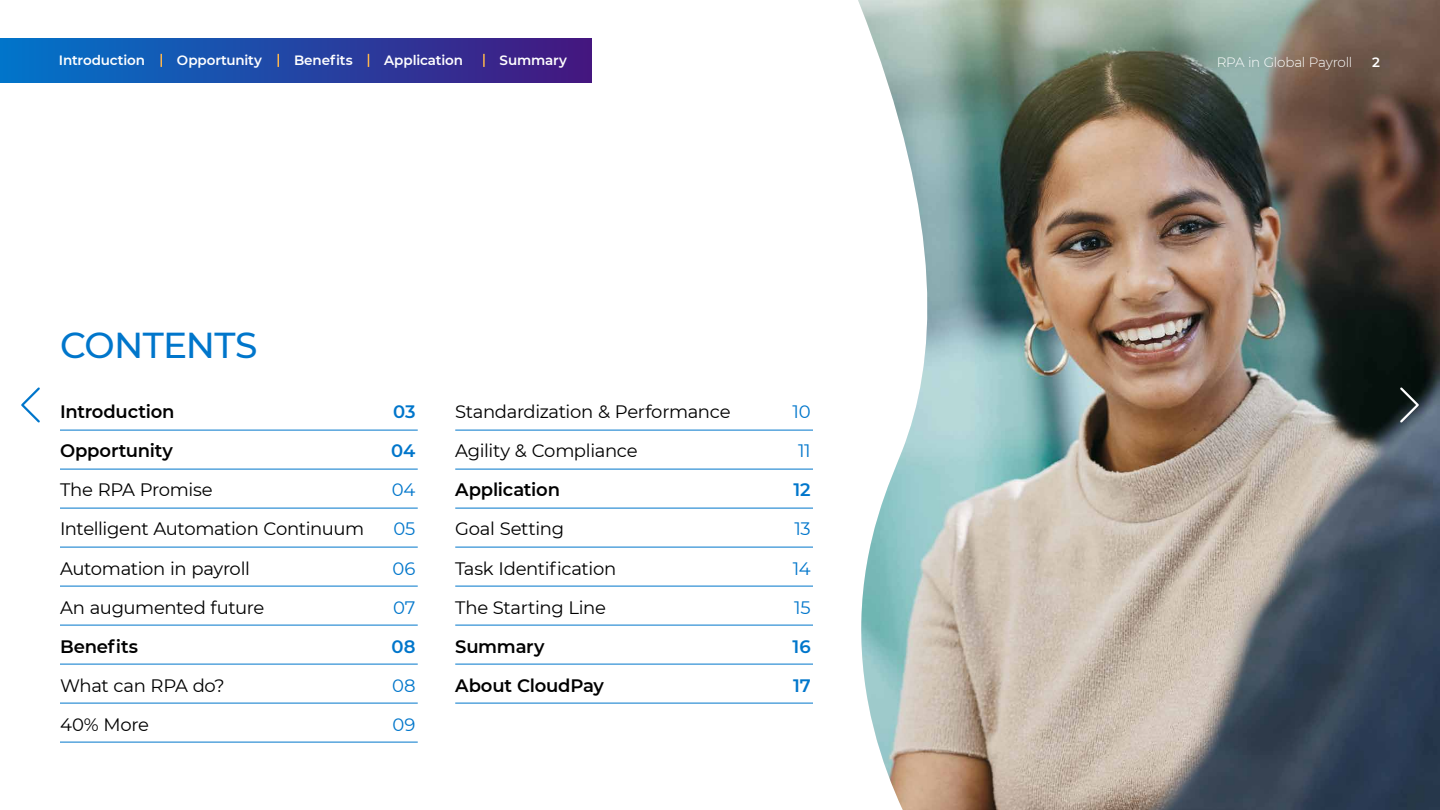
<style>
.page{position:relative;width:1440px;height:810px;background:#fff}
.page>*{position:absolute;margin:0;border:0;box-sizing:border-box;transform-origin:0 0}
.t1{font:500 36px "Montserrat";letter-spacing:-.02em;color:#0076cb}
.t2{font:18px "Montserrat";letter-spacing:-.02em;color:#000}
.t3{font:600 18px "Montserrat";letter-spacing:-.01em;color:#000}
.t4{font:18px "Montserrat";letter-spacing:-.005em;color:#0076cb}
.t5{font:600 18px "Montserrat";letter-spacing:-.005em;color:#0076cb}
.t6{font:600 13.5px "Montserrat";letter-spacing:-.01em;color:#fff}
.t7{font:300 13.5px "Montserrat";letter-spacing:-.02em;color:#fff}
</style>
<div class="page">
<svg style="left:21px;top:387px;width:19px;height:36px"></svg>
<hr style="left:60px;top:430px;width:358px;height:1px;background:#0076cb">
<hr style="left:60px;top:469px;width:358px;height:1px;background:#0076cb">
<hr style="left:60px;top:508px;width:358px;height:1px;background:#0076cb">
<hr style="left:60px;top:547px;width:358px;height:1px;background:#0076cb">
<hr style="left:60px;top:586px;width:358px;height:1px;background:#0076cb">
<hr style="left:60px;top:625px;width:358px;height:1px;background:#0076cb">
<hr style="left:60px;top:664px;width:358px;height:1px;background:#0076cb">
<hr style="left:60px;top:703px;width:358px;height:1px;background:#0076cb">
<hr style="left:60px;top:742px;width:358px;height:1px;background:#0076cb">
<hr style="left:455px;top:430px;width:358px;height:1px;background:#0076cb">
<hr style="left:455px;top:469px;width:358px;height:1px;background:#0076cb">
<hr style="left:455px;top:508px;width:358px;height:1px;background:#0076cb">
<hr style="left:455px;top:547px;width:358px;height:1px;background:#0076cb">
<hr style="left:455px;top:586px;width:358px;height:1px;background:#0076cb">
<hr style="left:455px;top:625px;width:358px;height:1px;background:#0076cb">
<hr style="left:455px;top:664px;width:358px;height:1px;background:#0076cb">
<hr style="left:455px;top:703px;width:358px;height:1px;background:#0076cb">
<img style="left:858px;top:0;width:582px;height:810px">
<svg style="left:1398px;top:385px;width:23px;height:40px"></svg>
<div style="left:0;top:38px;width:591px;height:45px;background:linear-gradient(to right,#0175ca,#44167f)"></div>
<svg style="left:483px;top:54px;width:2px;height:13px"></svg>
<svg style="left:160px;top:54px;width:2px;height:13px"></svg>
<svg style="left:278px;top:54px;width:1px;height:13px"></svg>
<svg style="left:368px;top:54px;width:1px;height:13px"></svg>
<p class="t6" style="left:59px;top:51px;width:88px">Introduction</p>
<p class="t6" style="left:177px;top:51px;width:86px">Opportunity</p>
<p class="t6" style="left:294px;top:51px;width:60px">Benefits</p>
<p class="t6" style="left:384px;top:51px;width:80px">Application</p>
<p class="t6" style="left:500px;top:51px;width:69px">Summary</p>
<p class="t7" style="left:1217px;top:53px;width:137px">RPA in Global Payroll</p>
<p class="t6" style="left:1372px;top:52px;width:9px">2</p>
<h1 class="t1" style="left:60px;top:320px;width:199px">CONTENTS</h1>
<p class="t3" style="left:60px;top:399px;width:116px">Introduction</p>
<p class="t5" style="left:393px;top:399px;width:24px">03</p>
<p class="t3" style="left:60px;top:438px;width:114px">Opportunity</p>
<p class="t5" style="left:391px;top:438px;width:26px">04</p>
<p class="t2" style="left:60px;top:478px;width:154px">The RPA Promise</p>
<p class="t4" style="left:392px;top:478px;width:25px">04</p>
<p class="t2" style="left:60px;top:517px;width:306px">Intelligent Automation Continuum</p>
<p class="t4" style="left:393px;top:517px;width:24px">05</p>
<p class="t2" style="left:60px;top:556px;width:191px">Automation in payroll</p>
<p class="t4" style="left:393px;top:556px;width:25px">06</p>
<p class="t2" style="left:60px;top:595px;width:206px">An augumented future</p>
<p class="t4" style="left:393px;top:595px;width:24px">07</p>
<p class="t3" style="left:60px;top:633px;width:80px">Benefits</p>
<p class="t5" style="left:392px;top:633px;width:25px">08</p>
<p class="t2" style="left:60px;top:673px;width:166px">What can RPA do?</p>
<p class="t4" style="left:392px;top:673px;width:25px">08</p>
<p class="t2" style="left:60px;top:712px;width:91px">40% More</p>
<p class="t4" style="left:393px;top:712px;width:24px">09</p>
<p class="t2" style="left:455px;top:400px;width:277px">Standardization &amp; Performance</p>
<p class="t4" style="left:792px;top:400px;width:20px">10</p>
<p class="t2" style="left:455px;top:439px;width:184px">Agility &amp; Compliance</p>
<p class="t4" style="left:798px;top:439px;width:14px">11</p>
<p class="t3" style="left:455px;top:477px;width:106px">Application</p>
<p class="t5" style="left:794px;top:477px;width:19px">12</p>
<p class="t2" style="left:455px;top:517px;width:110px">Goal Setting</p>
<p class="t4" style="left:794px;top:517px;width:18px">13</p>
<p class="t2" style="left:455px;top:556px;width:163px">Task Identification</p>
<p class="t4" style="left:793px;top:556px;width:19px">14</p>
<p class="t2" style="left:455px;top:595px;width:152px">The Starting Line</p>
<p class="t4" style="left:794px;top:595px;width:18px">15</p>
<p class="t3" style="left:455px;top:633px;width:91px">Summary</p>
<p class="t5" style="left:793px;top:633px;width:20px">16</p>
<p class="t3" style="left:455px;top:672px;width:150px">About CloudPay</p>
<p class="t5" style="left:793px;top:672px;width:19px">17</p>
</div>
